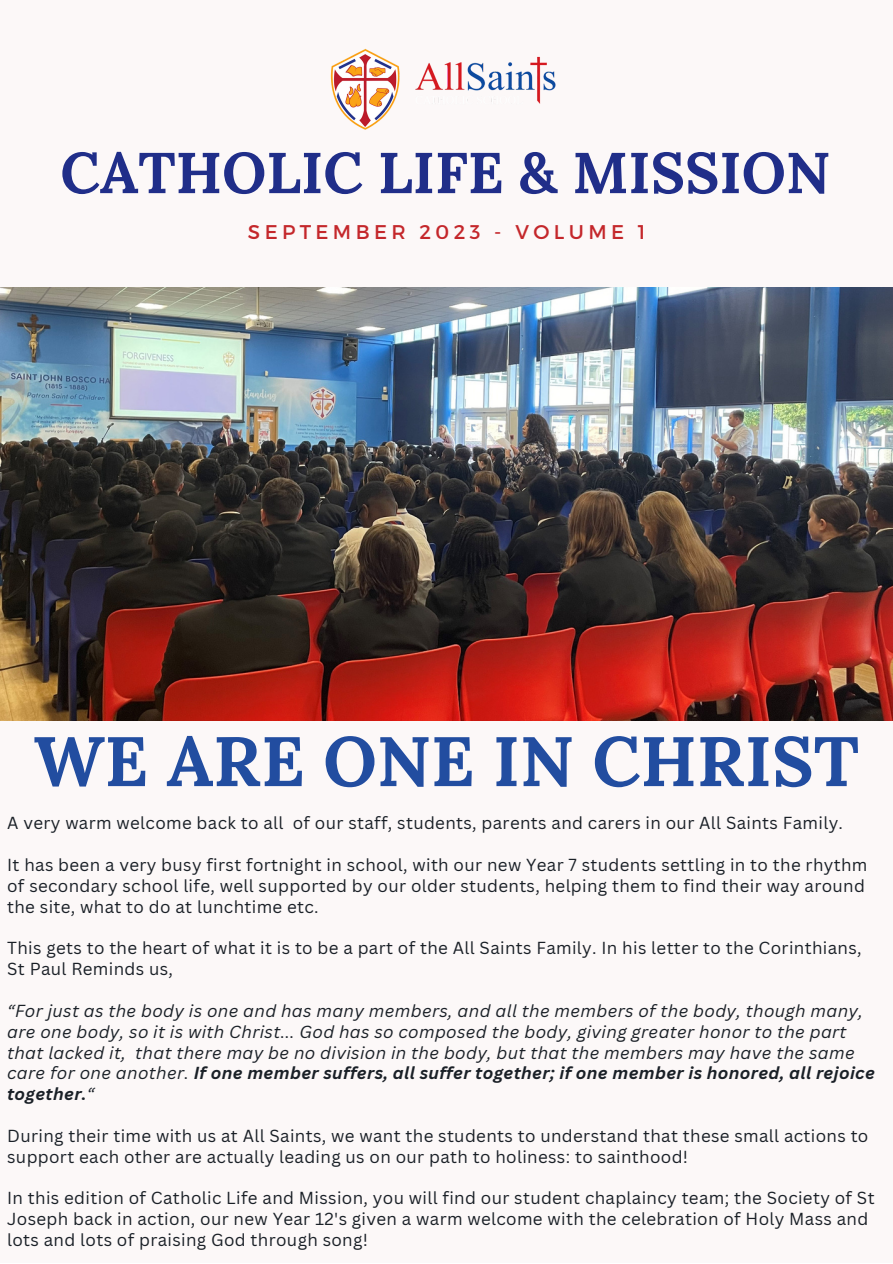
<style>
.page{position:relative;width:893px;height:1264px;background:#fff}
.page>*{position:absolute;margin:0;border:0;box-sizing:border-box;transform-origin:0 0}
.t1{font:700 69.9px "Lora";color:#224da0}
.t2{font:700 57.45px "Lora";color:#202e89}
.t3{font:19.8px "Montserrat";letter-spacing:.22em;color:#c4272b}
.t4{font:16.95px/20.9px "Canva Sans";letter-spacing:.02em;color:#1a2027}
.t5{font:italic 16.95px/20.9px "Canva Sans";letter-spacing:.02em;color:#1a2027}
.s1{font-weight:700}
</style>
<div class="page">
<div style="left:0;top:0;width:892px;height:1262px;background:#fcf8f8"></div>
<img style="left:0;top:287px;width:892px;height:433px">
<img style="left:330px;top:48px;width:226px;height:82px">
<p class="t2" style="left:60px;top:135px;width:771px">CATHOLIC LIFE &amp; MISSION</p>
<p class="t3" style="left:248px;top:219px;width:399px">SEPTEMBER 2023 - VOLUME 1</p>
<p class="t1" style="left:34px;top:715px;width:827px">WE ARE ONE IN CHRIST</p>
<p class="t4" style="left:7px;top:812px;width:837px">A very warm welcome back to all of our staff, students, parents and carers in our All Saints Family.</p>
<p class="t4" style="left:7px;top:854px;width:861px">It has been a very busy first fortnight in school, with our new Year 7 students settling in to the rhythm of secondary school life, well supported by our older students, helping them to find their way around the site, what to do at lunchtime etc.</p>
<p class="t4" style="left:7px;top:937px;width:855px">This gets to the heart of what it is to be a part of the All Saints Family. In his letter to the Corinthians,<br>St Paul Reminds us,</p>
<p class="t5" style="left:7px;top:999px;width:869px">“For just as the body is one and has many members, and all the members of the body, though many, are one body, so it is with Christ... God has so composed the body, giving greater honor to the part that lacked it, that there may be no division in the body, but that the members may have the same care for one another. <span class="s1">If one member suffers, all suffer together; if one member is honored, all rejoice together.</span>“</p>
<p class="t4" style="left:7px;top:1124px;width:862px">During their time with us at All Saints, we want the students to understand that these small actions to support each other are actually leading us on our path to holiness: to sainthood!</p>
<p class="t4" style="left:7px;top:1187px;width:868px">In this edition of Catholic Life and Mission, you will find our student chaplaincy team; the Society of St<br>Joseph back in action, our new Year 12's given a warm welcome with the celebration of Holy Mass and lots and lots of praising God through song!</p>
</div>
